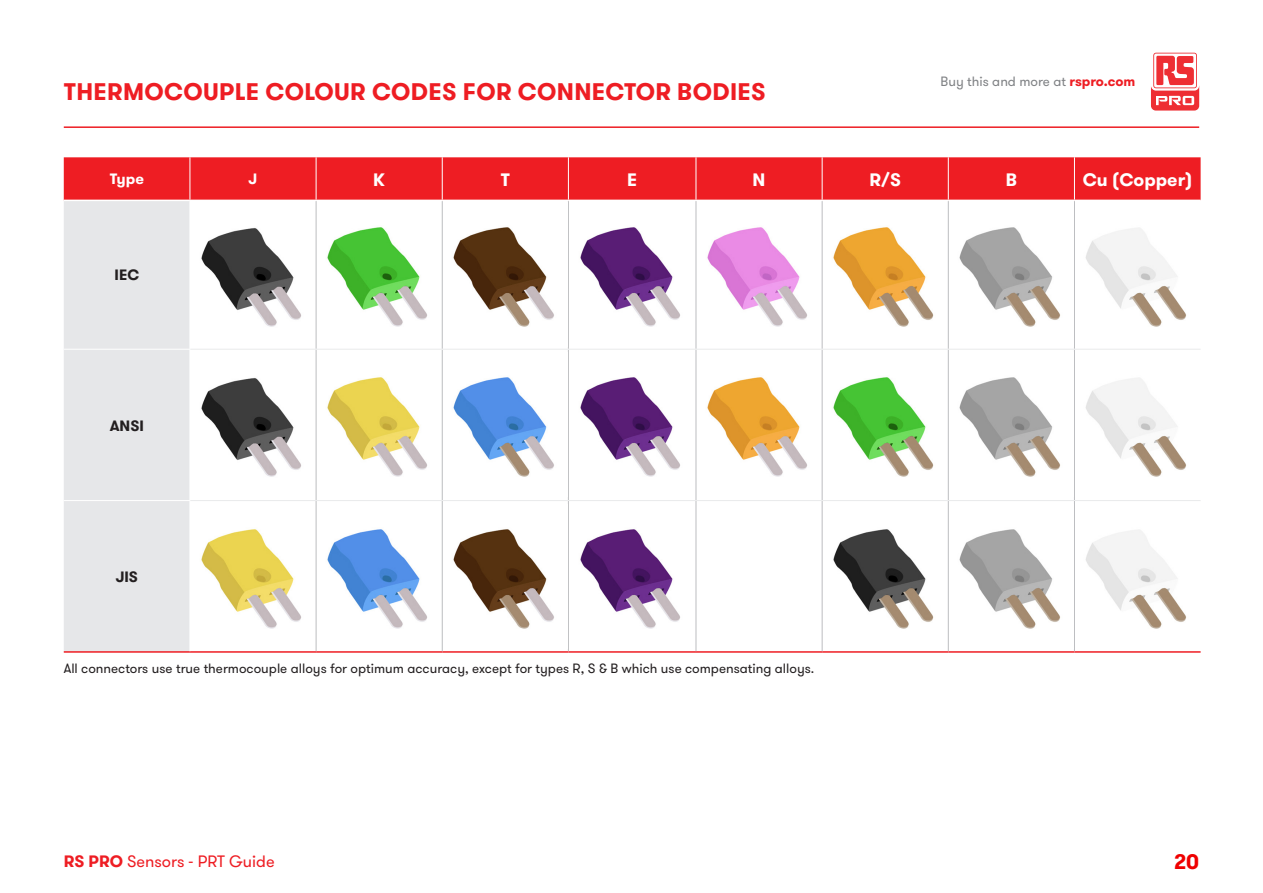
<style>
.page{position:relative;width:1263px;height:893px;background:#fff}
.page>*{position:absolute;margin:0;border:0;box-sizing:border-box;transform-origin:0 0}
.Category_H1{font:700 24px "GT Walsheim";letter-spacing:.015em;color:#ee1d23}
.t1{font:700 21px "GT Walsheim";color:#ef0000}
.t2{font:700 18px "GT Walsheim";color:#fff}
.t3{font:16.5px "GT Walsheim";color:#ee1d23}
.t4{font:700 15px "GT Walsheim";color:#231f20}
.t5{font:700 15px "GT Walsheim";color:#fff}
.t6{font:13.5px "GT Walsheim";color:#231f20}
.t7{font:13.5px "GT Walsheim";color:#808285}
.s1{font-weight:700;color:#ee1d23}
.s2{font-weight:700}
</style>
<div class="page">
<hr style="left:64px;top:126px;width:1135px;height:2px;background:#ee1d23">
<svg style="left:1151px;top:51px;width:48px;height:40px"></svg>
<svg style="left:1151px;top:53px;width:48px;height:58px"></svg>
<div style="left:64px;top:157px;width:1136px;height:43px;background:#ee1d23"></div>
<div style="left:64px;top:201px;width:126px;height:450px;background:#e6e7e9"></div>
<svg style="left:315px;top:201px;width:633px;height:450px"></svg>
<hr style="left:190px;top:157px;width:1px;height:43px;background:#fff">
<hr style="left:64px;top:651px;width:126px;height:2px;background:#ee1d23">
<hr style="left:190px;top:651px;width:126px;height:2px;background:#ee1d23">
<hr style="left:316px;top:651px;width:126px;height:2px;background:#ee1d23">
<hr style="left:442px;top:651px;width:126px;height:2px;background:#ee1d23">
<hr style="left:568px;top:651px;width:128px;height:2px;background:#ee1d23">
<hr style="left:696px;top:651px;width:126px;height:2px;background:#ee1d23">
<hr style="left:822px;top:651px;width:126px;height:2px;background:#ee1d23">
<hr style="left:948px;top:651px;width:126px;height:2px;background:#ee1d23">
<hr style="left:1074px;top:651px;width:126px;height:2px;background:#ee1d23">
<hr style="left:316px;top:157px;width:1px;height:43px;background:#fff">
<hr style="left:442px;top:157px;width:1px;height:43px;background:#fff">
<hr style="left:568px;top:157px;width:1px;height:43px;background:#fff">
<hr style="left:696px;top:157px;width:1px;height:43px;background:#fff">
<hr style="left:822px;top:157px;width:1px;height:43px;background:#fff">
<hr style="left:948px;top:157px;width:1px;height:43px;background:#fff">
<hr style="left:1074px;top:157px;width:1px;height:43px;background:#fff">
<hr style="left:64px;top:349px;width:126px;height:1px;background:#fff">
<hr style="left:64px;top:500px;width:126px;height:1px;background:#fff">
<hr style="left:822px;top:201px;width:1px;height:148px;background:#bcbdc0">
<hr style="left:948px;top:201px;width:1px;height:148px;background:#bcbdc0">
<hr style="left:1074px;top:201px;width:1px;height:148px;background:#bcbdc0">
<hr style="left:822px;top:350px;width:1px;height:150px;background:#bcbdc0">
<hr style="left:948px;top:350px;width:1px;height:150px;background:#bcbdc0">
<hr style="left:1074px;top:350px;width:1px;height:150px;background:#bcbdc0">
<hr style="left:822px;top:501px;width:1px;height:150px;background:#bcbdc0">
<hr style="left:948px;top:501px;width:1px;height:150px;background:#bcbdc0">
<hr style="left:1074px;top:501px;width:1px;height:150px;background:#bcbdc0">
<hr style="left:822px;top:349px;width:126px;height:1px;background:#e9eaeb">
<hr style="left:948px;top:349px;width:126px;height:1px;background:#e9eaeb">
<hr style="left:1074px;top:349px;width:126px;height:1px;background:#e9eaeb">
<hr style="left:822px;top:500px;width:126px;height:1px;background:#e9eaeb">
<hr style="left:948px;top:500px;width:126px;height:1px;background:#e9eaeb">
<hr style="left:1074px;top:500px;width:126px;height:1px;background:#e9eaeb">
<hr style="left:316px;top:201px;width:1px;height:148px;background:#bcbdc0">
<hr style="left:442px;top:201px;width:1px;height:148px;background:#bcbdc0">
<hr style="left:568px;top:201px;width:1px;height:148px;background:#bcbdc0">
<hr style="left:696px;top:201px;width:1px;height:148px;background:#bcbdc0">
<hr style="left:316px;top:350px;width:1px;height:150px;background:#bcbdc0">
<hr style="left:442px;top:350px;width:1px;height:150px;background:#bcbdc0">
<hr style="left:568px;top:350px;width:1px;height:150px;background:#bcbdc0">
<hr style="left:696px;top:350px;width:1px;height:150px;background:#bcbdc0">
<hr style="left:316px;top:501px;width:1px;height:150px;background:#bcbdc0">
<hr style="left:442px;top:501px;width:1px;height:150px;background:#bcbdc0">
<hr style="left:568px;top:501px;width:1px;height:150px;background:#bcbdc0">
<hr style="left:696px;top:501px;width:1px;height:150px;background:#bcbdc0">
<hr style="left:190px;top:349px;width:126px;height:1px;background:#e9eaeb">
<hr style="left:316px;top:349px;width:126px;height:1px;background:#e9eaeb">
<hr style="left:442px;top:349px;width:126px;height:1px;background:#e9eaeb">
<hr style="left:568px;top:349px;width:128px;height:1px;background:#e9eaeb">
<hr style="left:696px;top:349px;width:126px;height:1px;background:#e9eaeb">
<hr style="left:190px;top:500px;width:126px;height:1px;background:#e9eaeb">
<hr style="left:316px;top:500px;width:126px;height:1px;background:#e9eaeb">
<hr style="left:442px;top:500px;width:126px;height:1px;background:#e9eaeb">
<hr style="left:568px;top:500px;width:128px;height:1px;background:#e9eaeb">
<hr style="left:696px;top:500px;width:126px;height:1px;background:#e9eaeb">
<img style="left:201px;top:228px;width:100px;height:99px">
<img style="left:317px;top:203px;width:124px;height:144px">
<img style="left:444px;top:203px;width:123px;height:144px">
<img style="left:570px;top:203px;width:124px;height:144px">
<img style="left:697px;top:203px;width:124px;height:144px">
<img style="left:823px;top:203px;width:124px;height:144px">
<img style="left:959px;top:227px;width:102px;height:100px">
<img style="left:1086px;top:228px;width:101px;height:99px">
<img style="left:201px;top:378px;width:100px;height:99px">
<img style="left:317px;top:353px;width:124px;height:144px">
<img style="left:444px;top:353px;width:123px;height:144px">
<img style="left:570px;top:353px;width:124px;height:144px">
<img style="left:697px;top:353px;width:124px;height:144px">
<img style="left:823px;top:353px;width:124px;height:144px">
<img style="left:959px;top:377px;width:102px;height:100px">
<img style="left:1086px;top:378px;width:101px;height:99px">
<img style="left:201px;top:529px;width:100px;height:100px">
<img style="left:317px;top:504px;width:124px;height:144px">
<img style="left:444px;top:504px;width:123px;height:144px">
<img style="left:570px;top:504px;width:124px;height:144px">
<img style="left:823px;top:504px;width:124px;height:144px">
<img style="left:959px;top:529px;width:102px;height:100px">
<img style="left:1086px;top:530px;width:101px;height:99px">
<p class="Category_H1" style="left:64px;top:76px;width:703px">THERMOCOUPLE COLOUR CODES FOR CONNECTOR BODIES</p>
<p class="t7" style="left:940px;top:72px;width:196px">Buy this and more at <span class="s1">rspro.com</span></p>
<p class="t5" style="left:110px;top:169px;width:36px">Type</p>
<p class="t5" style="left:249px;top:169px;width:10px">J</p>
<p class="t2" style="left:373px;top:168px;width:13px">K</p>
<p class="t2" style="left:501px;top:168px;width:11px">T</p>
<p class="t2" style="left:627px;top:168px;width:11px">E</p>
<p class="t2" style="left:753px;top:168px;width:14px">N</p>
<p class="t2" style="left:869px;top:168px;width:33px">R/S</p>
<p class="t2" style="left:1006px;top:168px;width:13px">B</p>
<p class="t2" style="left:1083px;top:168px;width:111px">Cu (Copper)</p>
<p class="t4" style="left:115px;top:265px;width:26px">IEC</p>
<p class="t4" style="left:110px;top:415px;width:36px">ANSI</p>
<p class="t4" style="left:116px;top:567px;width:24px">JIS</p>
<p class="t6" style="left:64px;top:660px;width:752px">All connectors use true thermocouple alloys for optimum accuracy, except for types R, S &amp; B which use compensating alloys.</p>
<p class="t3" style="left:64px;top:851px;width:212px"><span class="s2">RS PRO</span> Sensors - PRT Guide</p>
<h2 class="t1" style="left:1174px;top:848px;width:27px">20</h2>
</div>
